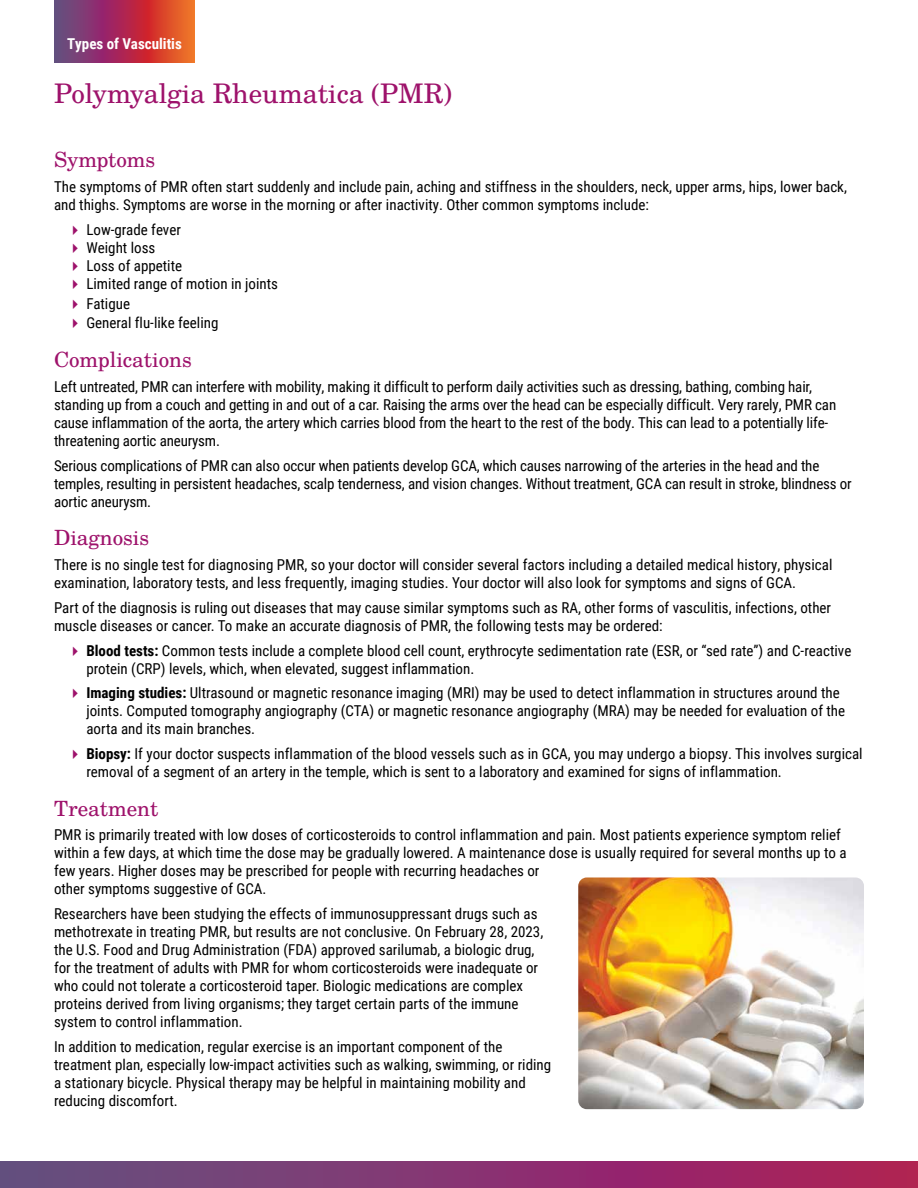
<style>
.page{position:relative;width:918px;height:1188px;background:#fff}
.page>*{position:absolute;margin:0;border:0;box-sizing:border-box;transform-origin:0 0}
.t1{font:27px "Te X Gyre Schola";color:#9e126b}
.t2{font:21px "Te X Gyre Schola";color:#9e126b}
.t3{font:15px/18px "Roboto Condensed";color:#000}
.t4{font:700 15px "Roboto Condensed";color:#fff}
.s1{color:#9e126b}
.s2{font-weight:700}
</style>
<div class="page">
<svg style="left:54px;top:0;width:141px;height:62px;background:#ae3c4f"></svg>
<div style="left:0;top:1161px;width:918px;height:27px;background:linear-gradient(to right,#625084,#ae1b5b)"></div>
<img style="left:578px;top:878px;width:286px;height:231px">
<p class="t4" style="left:67px;top:34px;width:116px">Types of Vasculitis</p>
<h1 class="t1" style="left:54px;top:72px;width:400px">Polymyalgia Rheumatica (PMR)</h1>
<h2 class="t2" style="left:54px;top:143px;width:103px">Symptoms</h2>
<p class="t3" style="left:54px;top:177px;width:795px">The symptoms of PMR often start suddenly and include pain, aching and stiffness in the shoulders, neck, upper arms, hips, lower back, and thighs. Symptoms are worse in the morning or after inactivity. Other common symptoms include:</p>
<p class="t3" style="left:68px;top:220px;width:115px"><span class="s1">✔</span> Low-grade fever</p>
<p class="t3" style="left:67px;top:238px;width:89px"><span class="s1">✔</span> Weight loss</p>
<p class="t3" style="left:67px;top:256px;width:116px"><span class="s1">✔</span> Loss of appetite</p>
<p class="t3" style="left:67px;top:274px;width:212px"><span class="s1">✔</span> Limited range of motion in joints</p>
<p class="t3" style="left:67px;top:294px;width:64px"><span class="s1">✔</span> Fatigue</p>
<p class="t3" style="left:68px;top:314px;width:152px"><span class="s1">✔</span> General flu-like feeling</p>
<h2 class="t2" style="left:54px;top:343px;width:139px">Complications</h2>
<p class="t3" style="left:54px;top:377px;width:784px">Left untreated, PMR can interfere with mobility, making it difficult to perform daily activities such as dressing, bathing, combing hair, standing up from a couch and getting in and out of a car. Raising the arms over the head can be especially difficult. Very rarely, PMR can cause inflammation of the aorta, the artery which carries blood from the heart to the rest of the body. This can lead to a potentially life&shy;threatening aortic aneurysm.</p>
<p class="t3" style="left:54px;top:456px;width:799px">Serious complications of PMR can also occur when patients develop GCA, which causes narrowing of the arteries in the head and the temples, resulting in persistent headaches, scalp tenderness, and vision changes. Without treatment, GCA can result in stroke, blindness or aortic aneurysm.</p>
<h2 class="t2" style="left:54px;top:521px;width:97px">Diagnosis</h2>
<p class="t3" style="left:54px;top:555px;width:780px">There is no single test for diagnosing PMR, so your doctor will consider several factors including a detailed medical history, physical examination, laboratory tests, and less frequently, imaging studies. Your doctor will also look for symptoms and signs of GCA.</p>
<p class="t3" style="left:54px;top:598px;width:779px">Part of the diagnosis is ruling out diseases that may cause similar symptoms such as RA, other forms of vasculitis, infections, other muscle diseases or cancer. To make an accurate diagnosis of PMR, the following tests may be ordered:</p>
<p class="t3" style="left:86px;top:641px;width:766px;text-indent:-19px"><span class="s1">✔</span> <span class="s2">Blood tests:</span> Common tests include a complete blood cell count, erythrocyte sedimentation rate (ESR, or “sed rate”) and C-reactive protein (CRP) levels, which, when elevated, suggest inflammation.</p>
<p class="t3" style="left:86px;top:683px;width:760px;text-indent:-19px"><span class="s1">✔</span> <span class="s2">Imaging studies:</span> Ultrasound or magnetic resonance imaging (MRI) may be used to detect inflammation in structures around the joints. Computed tomography angiography (CTA) or magnetic resonance angiography (MRA) may be needed for evaluation of the aorta and its main branches.</p>
<p class="t3" style="left:86px;top:744px;width:778px;text-indent:-19px"><span class="s1">✔</span> <span class="s2">Biopsy:</span> If your doctor suspects inflammation of the blood vessels such as in GCA, you may undergo a biopsy. This involves surgical removal of a segment of an artery in the temple, which is sent to a laboratory and examined for signs of inflammation.</p>
<h2 class="t2" style="left:54px;top:792px;width:106px">Treatment</h2>
<p class="t3" style="left:54px;top:826px;width:794px">PMR is primarily treated with low doses of corticosteroids to control inflammation and pain. Most patients experience symptom relief within a few days, at which time the dose may be gradually lowered. A maintenance dose is usually required for several months up to a few years. Higher doses may be prescribed for people with recurring headaches or<br>other symptoms suggestive of GCA.</p>
<p class="t3" style="left:54px;top:904px;width:491px">Researchers have been studying the effects of immunosuppressant drugs such as methotrexate in treating PMR, but results are not conclusive. On February 28, 2023, the U.S. Food and Drug Administration (FDA) approved sarilumab, a biologic drug, for the treatment of adults with PMR for whom corticosteroids were inadequate or who could not tolerate a corticosteroid taper. Biologic medications are complex proteins derived from living organisms; they target certain parts of the immune system to control inflammation.</p>
<p class="t3" style="left:54px;top:1037px;width:499px">In addition to medication, regular exercise is an important component of the treatment plan, especially low-impact activities such as walking, swimming, or riding a stationary bicycle. Physical therapy may be helpful in maintaining mobility and reducing discomfort.</p>
</div>
